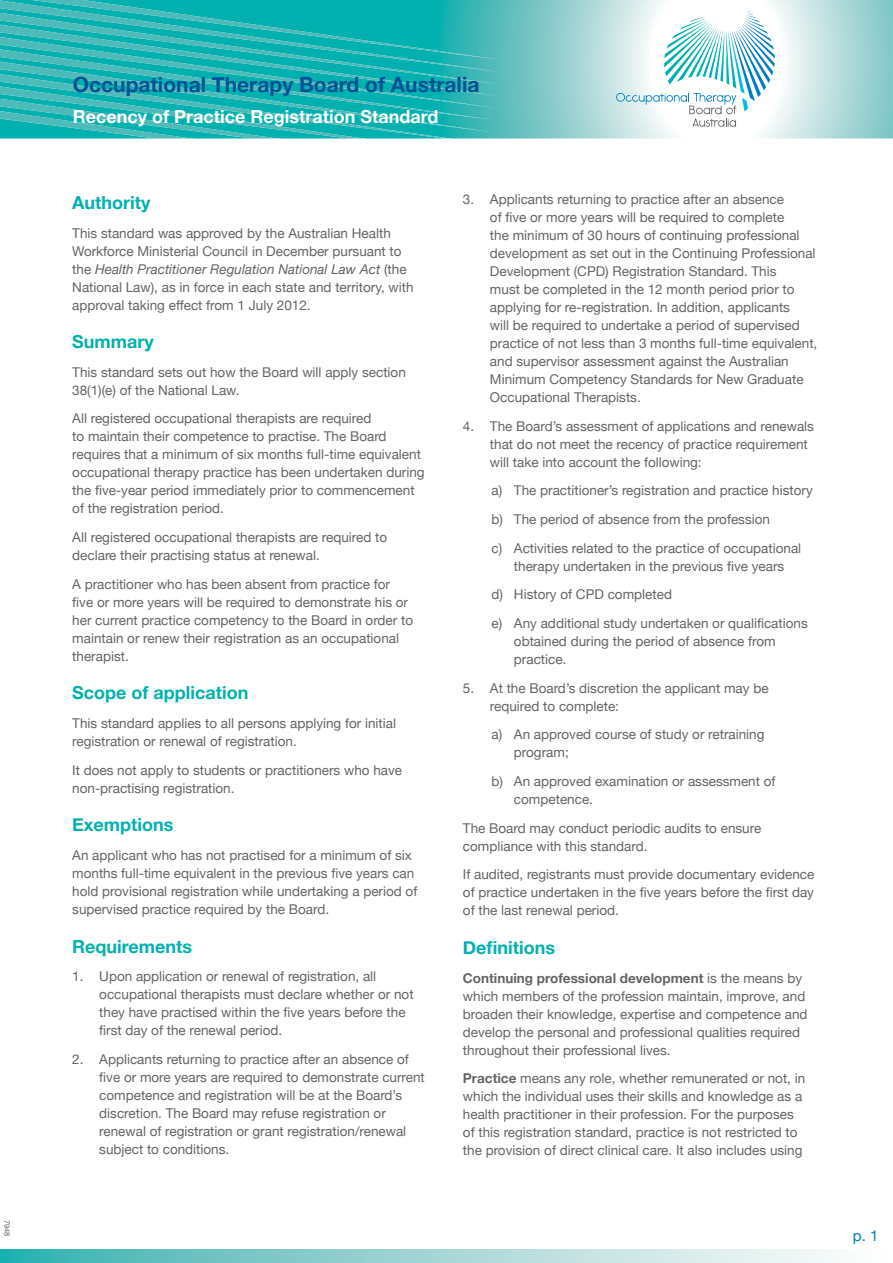
<style>
.page{position:relative;width:893px;height:1263px;background:#fff}
.page>*{position:absolute;margin:0;border:0;box-sizing:border-box;transform-origin:0 0}
.t1{font:700 21px "Helvetica Neue";color:#005093}
.t2{font:700 18px "Helvetica Neue";color:#00b1b0}
.t3{font:700 18px "Helvetica Neue";color:#fff}
.t4{font:15px "Helvetica Neue";color:#007dc3}
.t5{font:13.5px/18px "Helvetica Neue";color:#636466}
.t6{font:7.5px "Helvetica Neue";color:#636466}
.s1{font-style:italic}
.s2{font-weight:700}
</style>
<div class="page">
<svg style="left:502px;top:0;width:391px;height:138px;background:#aedada"></svg>
<svg style="left:0;top:0;width:502px;height:139px;background:#22b6b4"></svg>
<svg style="left:0;top:1249px;width:834px;height:14px;background:#9ad4d4"></svg>
<svg style="left:616px;top:12px;width:159px;height:115px"></svg>
<p class="t6" style="left:12px;top:1220px;width:18px;rotate:90deg">7948</p>
<h1 class="t1" style="left:73px;top:71px;width:408px">Occupational Therapy Board of Australia</h1>
<h2 class="t3" style="left:73px;top:106px;width:367px">Recency of Practice Registration Standard</h2>
<h2 class="t2" style="left:72px;top:191px;width:80px">Authority</h2>
<p class="t5" style="left:72px;top:224px;width:343px">This standard was approved by the Australian Health Workforce Ministerial Council in December pursuant to the <span class="s1">Health Practitioner Regulation National Law Act</span> (the National Law), as in force in each state and territory, with approval taking effect from 1 July 2012.</p>
<h2 class="t2" style="left:72px;top:331px;width:83px">Summary</h2>
<p class="t5" style="left:72px;top:363px;width:335px">This standard sets out how the Board will apply section<br>38(1)(e) of the National Law.</p>
<p class="t5" style="left:72px;top:409px;width:354px">All registered occupational therapists are required<br>to maintain their competence to practise. The Board requires that a minimum of six months full-time equivalent occupational therapy practice has been undertaken during the five-year period immediately prior to commencement of the registration period.</p>
<p class="t5" style="left:72px;top:528px;width:316px">All registered occupational therapists are required to declare their practising status at renewal.</p>
<p class="t5" style="left:72px;top:575px;width:342px">A practitioner who has been absent from practice for five or more years will be required to demonstrate his or her current practice competency to the Board in order to maintain or renew their registration as an occupational therapist.</p>
<h2 class="t2" style="left:72px;top:682px;width:178px">Scope of application</h2>
<p class="t5" style="left:72px;top:714px;width:325px">This standard applies to all persons applying for initial registration or renewal of registration.</p>
<p class="t5" style="left:72px;top:761px;width:331px">It does not apply to students or practitioners who have non-practising registration.</p>
<h2 class="t2" style="left:72px;top:814px;width:103px">Exemptions</h2>
<p class="t5" style="left:72px;top:846px;width:347px">An applicant who has not practised for a minimum of six months full-time equivalent in the previous five years can hold provisional registration while undertaking a period of supervised practice required by the Board.</p>
<h2 class="t2" style="left:72px;top:935px;width:121px">Requirements</h2>
<p class="t5" style="left:99px;top:967px;width:316px;text-indent:-27px">1. Upon application or renewal of registration, all occupational therapists must declare whether or not they have practised within the five years before the first day of the renewal period.</p>
<p class="t5" style="left:99px;top:1050px;width:327px;text-indent:-27px">2. Applicants returning to practice after an absence of five or more years are required to demonstrate current competence and registration will be at the Board’s discretion. The Board may refuse registration or renewal of registration or grant registration/renewal subject to conditions.</p>
<p class="t5" style="left:490px;top:190px;width:329px;text-indent:-27px">3. Applicants returning to practice after an absence<br>of five or more years will be required to complete<br>the minimum of 30 hours of continuing professional development as set out in the Continuing Professional Development (CPD) Registration Standard. This<br>must be completed in the 12 month period prior to applying for re-registration. In addition, applicants<br>will be required to undertake a period of supervised practice of not less than 3 months full-time equivalent, and supervisor assessment against the Australian Minimum Competency Standards for New Graduate Occupational Therapists.</p>
<p class="t5" style="left:490px;top:417px;width:326px;text-indent:-27px">4. The Board’s assessment of applications and renewals that do not meet the recency of practice requirement will take into account the following:</p>
<p class="t5" style="left:491px;top:476px;width:323px;line-height:28.7px">a) The practitioner’s registration and practice history b) The period of absence from the profession<br>c) Activities related to the practice of occupational</p>
<p class="t5" style="left:491px;top:551px;width:318px;line-height:28.7px;text-indent:23px">therapy undertaken in the previous five years<br>d) History of CPD completed<br>e) Any additional study undertaken or qualifications</p>
<p class="t5" style="left:514px;top:632px;width:263px">obtained during the period of absence from practice.</p>
<p class="t5" style="left:490px;top:679px;width:280px;text-indent:-27px">5. At the Board’s discretion the applicant may be required to complete:</p>
<p class="t5" style="left:514px;top:725px;width:252px;text-indent:-23px">a) An approved course of study or retraining program;</p>
<p class="t5" style="left:514px;top:772px;width:263px;text-indent:-23px">b) An approved examination or assessment of competence.</p>
<p class="t5" style="left:463px;top:818px;width:300px">The Board may conduct periodic audits to ensure compliance with this standard.</p>
<p class="t5" style="left:463px;top:865px;width:353px;text-align:justify">If audited, registrants must provide documentary evidence of practice undertaken in the five years before the first day of the last renewal period.</p>
<h2 class="t2" style="left:463px;top:936px;width:94px">Definitions</h2>
<p class="t5" style="left:463px;top:968px;width:346px"><span class="s2">Continuing professional development</span> is the means by which members of the profession maintain, improve, and broaden their knowledge, expertise and competence and develop the personal and professional qualities required throughout their professional lives.</p>
<p class="t5" style="left:463px;top:1069px;width:344px"><span class="s2">Practice</span> means any role, whether remunerated or not, in which the individual uses their skills and knowledge as a health practitioner in their profession. For the purposes of this registration standard, practice is not restricted to the provision of direct clinical care. It also includes using</p>
<p class="t4" style="left:853px;top:1227px;width:27px">p. 1</p>
</div>
